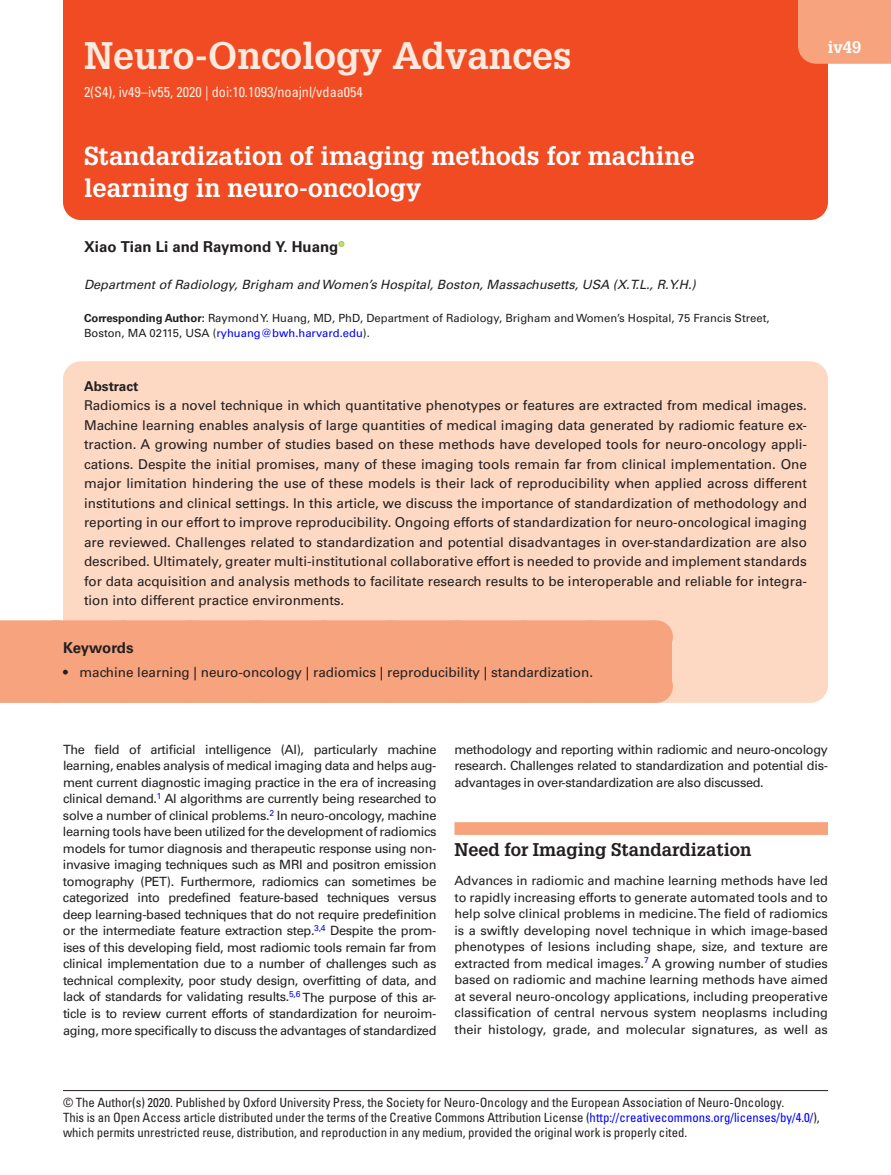
<style>
.page{position:relative;width:891px;height:1175px;background:#fff}
.page>*{position:absolute;margin:0;border:0;box-sizing:border-box;transform-origin:0 0}
.t1{font:700 37.5px "Glypha LT Std";color:#fdeade}
.t2{font:700 25.5px/31.5px "Glypha LT Std";color:#fff}
.t3{font:700 18px "Glypha LT Std";color:#231f20}
.t4{font:700 16.5px "Glypha LT Std";color:#fff}
.t5{font:700 15px "Univers LT Std";color:#231f20}
.t6{font:condensed 14.25px "Univers LT Std";color:#fdeade}
.t7{font:13.5px/19.5px "Univers LT Std";color:#231f20;text-align:justify}
.t8{font:700 13.5px "Univers LT Std";color:#231f20}
.t9{font:12.75px/16.5px "Univers LT Std";letter-spacing:-.025em;color:#231f20;text-align:justify}
.t10{font:condensed 12.75px/15px "Univers LT Std";color:#231f20}
.t11{font:italic 12.75px "Univers LT Std";color:#231f20}
.t12{font:11.25px/15px "Univers LT Std";color:#231f20}
.s1{font-weight:700}
.s2{color:#00f}
</style>
<div class="page">
<div style="left:63px;top:0;width:765px;height:166px;background:#f04b22"></div>
<div style="left:798px;top:0;width:93px;height:64px;background:#f7a37d"></div>
<hr style="left:63px;top:1090px;width:765px;height:1px;background:#231f20">
<div style="left:63px;top:361px;width:765px;height:342px;background:#fdd8c3;border-radius:18px"></div>
<div style="left:0;top:638px;width:672px;height:34px;background:#f7a37d"></div>
<div style="left:0;top:620px;width:656px;height:33px;background:#f7a37d"></div>
<svg style="left:56px;top:620px;width:566px;height:1px"></svg>
<hr style="left:656px;top:620px;width:1px;height:33px;background:#f7a37d">
<div style="left:0;top:670px;width:656px;height:33px;background:#f7a37d"></div>
<hr style="left:656px;top:670px;width:1px;height:33px;background:#f7a37d">
<div style="left:0;top:654px;width:672px;height:34px;background:#f7a37d"></div>
<svg style="left:338px;top:241px;width:6px;height:6px"></svg>
<div style="left:454px;top:822px;width:374px;height:13px;background:#f7a37d"></div>
<div style="left:63px;top:166px;width:765px;height:54px;background:#f04b22"></div>
<h1 class="t1" style="left:84px;top:32px;width:489px">Neuro-Oncology Advances</h1>
<p class="t6" style="left:84px;top:83px;width:280px">2(S4), iv49–iv55, 2020 | doi:10.1093/noajnl/vdaa054</p>
<h2 class="t2" style="left:84px;top:140px;width:612px">Standardization of imaging methods for machine learning in neuro-oncology</h2>
<p class="t5" style="left:84px;top:238px;width:256px">Xiao Tian Li and Raymond Y. Huang</p>
<p class="t11" style="left:84px;top:277px;width:613px">Department of Radiology, Brigham and Women’s Hospital, Boston, Massachusetts, USA (X.T.L., R.Y.H.)</p>
<p class="t12" style="left:84px;top:310px;width:687px"><span class="s1">Corresponding Author:</span> Raymond Y. Huang, MD, PhD, Department of Radiology, Brigham and Women’s Hospital, 75 Francis Street,<br>Boston, MA 02115, USA (<span class="s2">ryhuang@bwh.harvard.edu</span>).</p>
<p class="t8" style="left:84px;top:378px;width:56px">Abstract</p>
<p class="t7" style="left:84px;top:396px;width:725px">Radiomics is a novel technique in which quantitative phenotypes or features are extracted from medical images.<br>Machine learning enables analysis of large quantities of medical imaging data generated by radiomic feature ex&shy;traction. A growing number of studies based on these methods have developed tools for neuro-oncology appli&shy;cations. Despite the initial promises, many of these imaging tools remain far from clinical implementation. One major limitation hindering the use of these models is their lack of reproducibility when applied across different institutions and clinical settings. In this article, we discuss the importance of standardization of methodology and reporting in our effort to improve reproducibility. Ongoing efforts of standardization for neuro-oncological imaging are reviewed. Challenges related to standardization and potential disadvantages in over-standardization are also described. Ultimately, greater multi-institutional collaborative effort is needed to provide and implement standards for data acquisition and analysis methods to facilitate research results to be interoperable and reliable for integra&shy;tion into different practice environments.</p>
<p class="t5" style="left:63px;top:639px;width:72px">Keywords</p>
<p class="t7" style="left:63px;top:663px;width:532px">• machine learning | neuro-oncology | radiomics | reproducibility | standardization.</p>
<p class="t4" style="left:828px;top:37px;width:35px">iv49</p>
<p class="t9" style="left:63px;top:741px;width:375px">The field of artificial intelligence (AI), particularly machine learning, enables analysis of medical imaging data and helps aug&shy;ment current diagnostic imaging practice in the era of increasing clinical demand.<sup>1</sup> AI algorithms are currently being researched to solve a number of clinical problems.<sup>2</sup> In neuro-oncology, machine learning tools have been utilized for the development of radiomics models for tumor diagnosis and therapeutic response using non&shy;invasive imaging techniques such as MRI and positron emission tomography (PET). Furthermore, radiomics can sometimes be categorized into predefined feature-based techniques versus deep learning-based techniques that do not require predefinition or the intermediate feature extraction step.<sup>3</sup><sup>,</sup><sup>4</sup> Despite the prom&shy;ises of this developing field, most radiomic tools remain far from clinical implementation due to a number of challenges such as technical complexity, poor study design, overfitting of data, and lack of standards for validating results.<sup>5</sup><sup>,</sup><sup>6</sup> The purpose of this ar&shy;ticle is to review current efforts of standardization for neuroim&shy;aging, more specifically to discuss the advantages of standardized</p>
<p class="t9" style="left:454px;top:741px;width:375px">methodology and reporting within radiomic and neuro-oncology research. Challenges related to standardization and potential dis&shy;advantages in over-standardization are also discussed.</p>
<h3 class="t3" style="left:454px;top:838px;width:298px">Need for Imaging Standardization</h3>
<p class="t9" style="left:454px;top:872px;width:375px">Advances in radiomic and machine learning methods have led to rapidly increasing efforts to generate automated tools and to help solve clinical problems in medicine. The field of radiomics is a swiftly developing novel technique in which image-based phenotypes of lesions including shape, size, and texture are extracted from medical images.<sup>7</sup> A growing number of studies based on radiomic and machine learning methods have aimed at several neuro-oncology applications, including preoperative classification of central nervous system neoplasms including their histology, grade, and molecular signatures, as well as</p>
<p class="t10" style="left:63px;top:1095px;width:723px">© The Author(s) 2020. Published by Oxford University Press, the Society for Neuro-Oncology and the European Association of Neuro-Oncology.</p>
<p class="t10" style="left:63px;top:1110px;width:758px">This is an Open Access article distributed under the terms of the Creative Commons Attribution License (<span class="s2">http://creativecommons.org/licenses/by/4.0/</span>), which permits unrestricted reuse, distribution, and reproduction in any medium, provided the original work is properly cited.</p>
</div>
